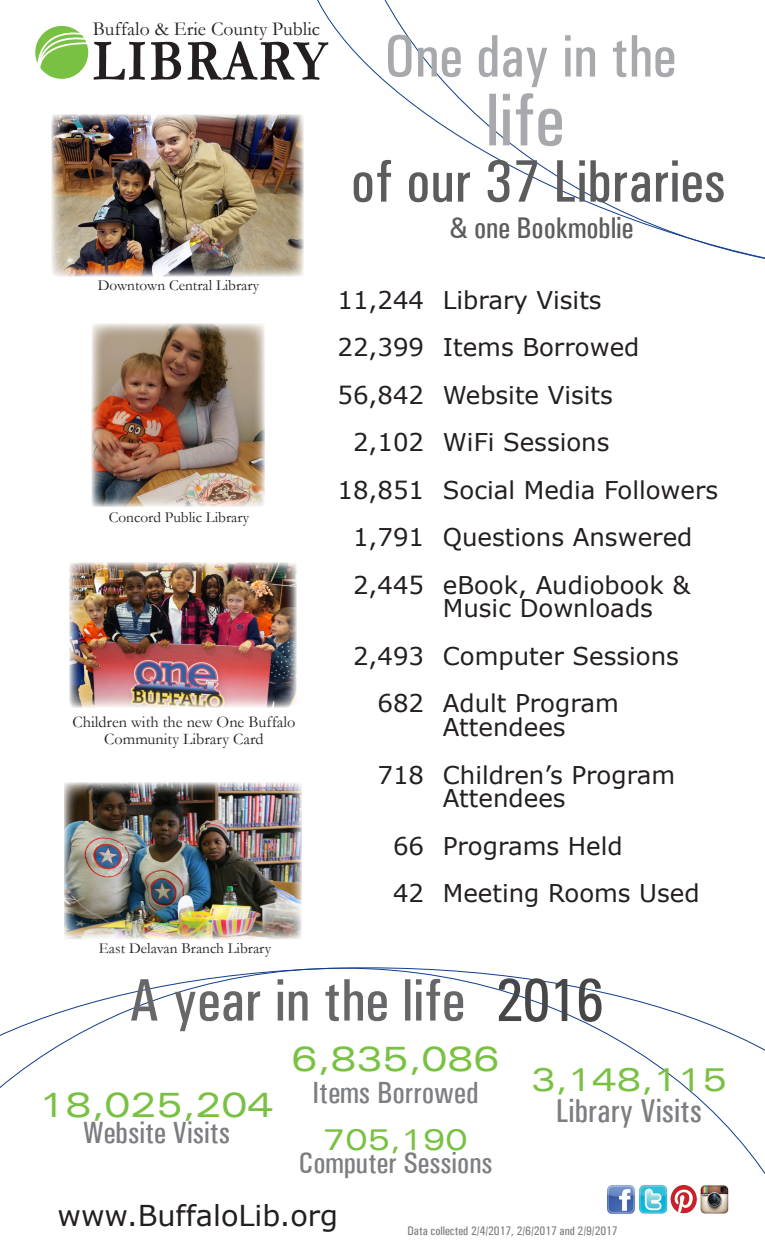
<style>
.page{position:relative;width:765px;height:1260px;background:#fff}
.page>*{position:absolute;margin:0;border:0;box-sizing:border-box;transform-origin:0 0}
.t1{font:500 condensed 75px "Univers";color:#a8a9ad}
.t2{font:condensed 60.38px "Univers";color:#464748}
.t3{font:500 condensed 60px "Univers";color:#5c5c5f}
.t4{font:500 condensed 60px "Univers";color:#67676a}
.t5{font:500 condensed 60px "Univers";color:#a8a9ad}
.t6{font:700 59.5px "Garamond";letter-spacing:.04em;color:#231f20;scale:.85 1}
.t7{font:500 35.12px "Univers Extended";color:#79c142}
.t8{font:500 condensed 33px "Univers";color:#7c7e81}
.t9{font:500 33px "Univers Extended";color:#79c142}
.t10{font:500 condensed 30.75px "Univers";color:#7c7e81}
.t11{font:500 condensed 30.75px "Univers";color:#7a7c7f}
.t12{font:500 condensed 30px "Univers";color:#7c7e81}
.t13{font:500 condensed 30px "Univers";color:#5c5c5f}
.t14{font:500 30px "Univers Extended";color:#79c142}
.t15{font:28.75px "Verdana";color:#231f20}
.t16{font:24.38px/23.8px "Verdana";color:#231f20}
.t17{font:19.75px "Garamond";color:#231f20}
.t18{font:16.25px/16.6px "Garamond";color:#231f20;text-align:center}
.t19{font:15.25px "Garamond";color:#231f20}
.t20{font:500 condensed 12.5px "Univers";color:#7c7e81}
</style>
<div class="page">
<svg style="left:303px;top:0;width:462px;height:272px"></svg>
<svg style="left:0;top:968px;width:765px;height:207px"></svg>
<img style="left:64px;top:783px;width:238px;height:156px">
<svg style="left:293px;top:1044px;width:206px;height:32px"></svg>
<img style="left:607px;top:1185px;width:122px;height:29px">
<svg style="left:44px;top:1092px;width:13px;height:26px"></svg>
<svg style="left:66px;top:1091px;width:207px;height:31px"></svg>
<img style="left:92px;top:324px;width:173px;height:182px">
<div style="left:36px;top:27px;width:51px;height:51px;background:#79c142;border-radius:50%"></div>
<div style="left:35px;top:26px;width:53px;height:53px;border:2px solid #79c142;border-radius:50%"></div>
<svg style="left:36px;top:26px;width:53px;height:45px"></svg>
<img style="left:52px;top:114px;width:251px;height:163px">
<img style="left:70px;top:562px;width:226px;height:146px">
<p class="t17" style="left:93px;top:16px;width:229px">Buffalo &amp; Erie County Public</p>
<p class="t6" style="left:93px;top:21px;width:278px">LIBRARY</p>
<p class="t5" style="left:384px;top:21px;width:294px">One day in the</p>
<p class="t1" style="left:485px;top:76px;width:80px">life</p>
<p class="t3" style="left:351px;top:146px;width:377px">of our 37 Libraries</p>
<p class="t13" style="left:449px;top:210px;width:186px">&amp; one Bookmoblie</p>
<p class="t19" style="left:98px;top:275px;width:163px">Downtown Central Library</p>
<p class="t19" style="left:109px;top:507px;width:142px">Concord Public Library</p>
<p class="t18" style="left:72px;top:713px;width:225px">Children with the new One Buffalo<br>Community Library Card</p>
<p class="t19" style="left:99px;top:937px;width:174px">East Delavan Branch Library</p>
<p class="t16" style="left:338px;top:287px;width:266px">11,244 Library Visits</p>
<p class="t16" style="left:338px;top:334px;width:303px">22,399 Items Borrowed</p>
<p class="t16" style="left:338px;top:382px;width:277px">56,842 Website Visits</p>
<p class="t16" style="left:353px;top:429px;width:258px">2,102 WiFi Sessions</p>
<p class="t16" style="left:338px;top:477px;width:382px">18,851 Social Media Followers</p>
<p class="t16" style="left:353px;top:524px;width:341px">1,791 Questions Answered</p>
<p class="t16" style="left:443px;top:572px;width:249px;text-indent:-90px">2,445 eBook, Audiobook &amp;<br>Music Downloads</p>
<p class="t16" style="left:353px;top:643px;width:327px">2,493 Computer Sessions</p>
<p class="t16" style="left:378px;top:691px;width:243px">682 Adult Program</p>
<p class="t16" style="left:443px;top:714px;width:124px">Attendees</p>
<p class="t16" style="left:378px;top:762px;width:299px">718 Children’s Program</p>
<p class="t16" style="left:443px;top:786px;width:124px">Attendees</p>
<p class="t16" style="left:393px;top:833px;width:231px">66 Programs Held</p>
<p class="t16" style="left:393px;top:881px;width:308px">42 Meeting Rooms Used</p>
<p class="t4" style="left:129px;top:965px;width:338px">A year in the life</p>
<p class="t2" style="left:496px;top:960px;width:109px">2016</p>
<p class="t7" style="left:39px;top:1084px;width:235px">18,025,204</p>
<p class="t11" style="left:83px;top:1115px;width:149px">Website Visits</p>
<p class="t7" style="left:291px;top:1037px;width:209px">6,835,086</p>
<p class="t10" style="left:312px;top:1074px;width:168px">Items Borrowed</p>
<p class="t14" style="left:323px;top:1122px;width:146px">705,190</p>
<p class="t12" style="left:298px;top:1145px;width:196px">Computer Sessions</p>
<p class="t9" style="left:531px;top:1060px;width:197px">3,148,115</p>
<p class="t8" style="left:556px;top:1091px;width:148px">Library Visits</p>
<p class="t15" style="left:58px;top:1197px;width:282px">www.BuffaloLib.org</p>
<p class="t20" style="left:408px;top:1224px;width:212px">Data collected 2/4/2017, 2/6/2017 and 2/9/2017</p>
</div>
